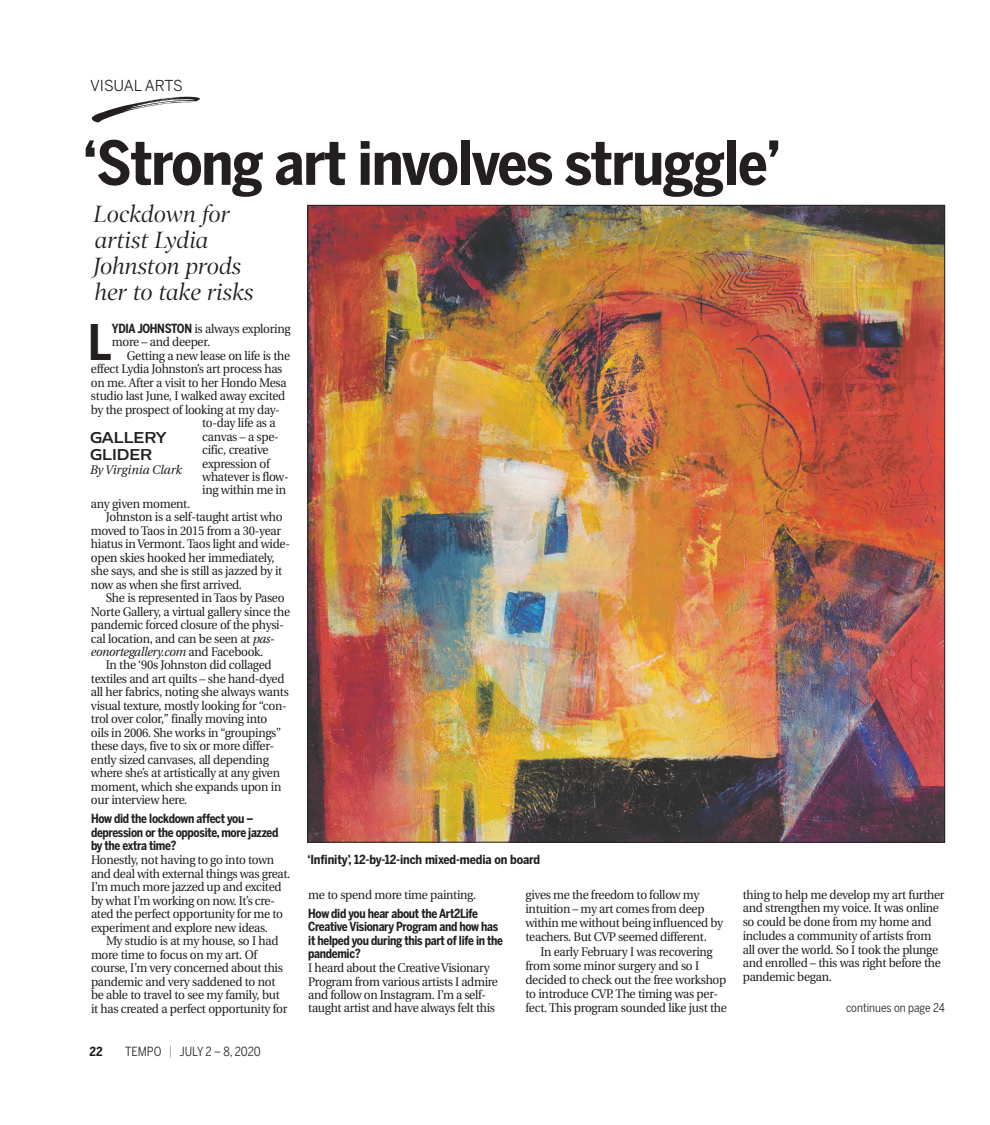
<style>
.page{position:relative;width:990px;height:1125px;background:#fff}
.page>*{position:absolute;margin:0;border:0;box-sizing:border-box;transform-origin:0 0}
.t1{font:700 60px "Benton Sans Condensed";letter-spacing:-.02em;color:#231f20}
.t2{font:700 48.62px "Benton Sans Condensed";color:#231f20;scale:.95 1}
.t3{font:italic 23.75px/26.2px "Poynter OS Disp";color:#231f20}
.t4{font:500 15px/16.2px "Blanc";color:#231f20;scale:1.1 1}
.t5{font:15px "Benton Sans";letter-spacing:-.01em;color:#231f20}
.t6{font:12.5px/13.5px "Utopia";letter-spacing:-.025em;color:#231f20;scale:.95 1}
.t7{font:700 12.5px/13.4px "Benton Sans Condensed";letter-spacing:-.025em;color:#231f20;scale:.95 1}
.t8{font:700 12.5px "Benton Sans Condensed";letter-spacing:-.025em;color:#231f20}
.t9{font:italic 12.5px "Utopia";letter-spacing:-.02em;color:#231f20;scale:.95 1}
.t10{font:12.5px "Benton Sans Condensed";color:#231f20}
.t11{font:italic 12.5px "Utopia";color:#231f20}
.t12{font:11.88px "Benton Sans Condensed";color:#231f20}
.s1{font-family:"Benton Sans Condensed";font-weight:700}
.s2{font-style:italic}
.s3{font-style:normal}
.s4{color:#919396}
</style>
<div class="page">
<svg style="left:92px;top:96px;width:108px;height:27px"></svg>
<img style="left:310px;top:207px;width:633px;height:633px">
<p class="t5" style="left:90px;top:76px;width:94px">VISUAL ARTS</p>
<h1 class="t1" style="left:83px;top:126px;width:700px">‘Strong art involves struggle’</h1>
<h3 class="t3" style="left:93px;top:200px;width:162px">Lockdown for artist Lydia<br>Johnston prods her to take risks</h3>
<h2 class="t2" style="left:88px;top:312px;width:26px">L</h2>
<p class="t6" style="left:112px;top:322px;width:190px"><span class="s1">YDIA JOHNSTON</span> is always exploring more – and deeper.</p>
<p class="t6" style="left:127px;top:349px;width:173px">Getting a new lease on life is the</p>
<p class="t6" style="left:91px;top:363px;width:203px">effect Lydia Johnston’s art process has</p>
<p class="t6" style="left:91px;top:376px;width:208px">on me. After a visit to her Hondo Mesa</p>
<p class="t6" style="left:91px;top:389px;width:206px">studio last June, I walked away excited</p>
<p class="t6" style="left:91px;top:403px;width:200px">by the prospect of looking at my day-</p>
<p class="t6" style="left:202px;top:416px;width:79px">to-day life as a</p>
<p class="t6" style="left:202px;top:430px;width:82px">canvas – a spe-</p>
<p class="t6" style="left:202px;top:443px;width:72px">cific, creative</p>
<p class="t6" style="left:202px;top:457px;width:73px">expression of</p>
<p class="t6" style="left:202px;top:470px;width:93px">whatever is flow-</p>
<p class="t6" style="left:202px;top:484px;width:90px">ing within me in</p>
<p class="t6" style="left:91px;top:497px;width:106px">any given moment.</p>
<p class="t6" style="left:106px;top:511px;width:188px">Johnston is a self-taught artist who</p>
<p class="t6" style="left:91px;top:524px;width:202px">moved to Taos in 2015 from a 30-year</p>
<p class="t6" style="left:91px;top:538px;width:211px">hiatus in Vermont. Taos light and wide-</p>
<p class="t6" style="left:91px;top:551px;width:195px">open skies hooked her immediately,</p>
<p class="t6" style="left:91px;top:564px;width:203px">she says, and she is still as jazzed by it</p>
<p class="t6" style="left:91px;top:578px;width:161px">now as when she first arrived.</p>
<p class="t6" style="left:106px;top:591px;width:189px">She is represented in Taos by Paseo</p>
<p class="t6" style="left:91px;top:605px;width:211px">Norte Gallery, a virtual gallery since the</p>
<p class="t6" style="left:91px;top:618px;width:205px">pandemic forced closure of the physi-</p>
<p class="t6" style="left:91px;top:632px;width:195px">cal location, and can be seen at <span class="s2">pas-</span></p>
<p class="t9" style="left:91px;top:645px;width:183px">eonortegallery.com <span class="s3">and Facebook.</span></p>
<p class="t6" style="left:106px;top:659px;width:176px">In the ‘90s Johnston did collaged</p>
<p class="t6" style="left:91px;top:672px;width:205px">textiles and art quilts – she hand-dyed</p>
<p class="t6" style="left:91px;top:686px;width:210px">all her fabrics, noting she always wants</p>
<p class="t6" style="left:91px;top:699px;width:208px">visual texture, mostly looking for “con-</p>
<p class="t6" style="left:91px;top:713px;width:187px">trol over color,” finally moving into</p>
<p class="t6" style="left:91px;top:726px;width:202px">oils in 2006. She works in “groupings”</p>
<p class="t6" style="left:91px;top:739px;width:194px">these days, five to six or more differ-</p>
<p class="t6" style="left:91px;top:753px;width:189px">ently sized canvases, all depending</p>
<p class="t6" style="left:91px;top:766px;width:200px">where she’s at artistically at any given</p>
<p class="t6" style="left:91px;top:780px;width:202px">moment, which she expands upon in</p>
<p class="t6" style="left:91px;top:793px;width:103px">our interview here.</p>
<p class="t7" style="left:91px;top:812px;width:199px">How did the lockdown affect you – depression or the opposite, more jazzed by the extra time?</p>
<p class="t6" style="left:91px;top:854px;width:211px">Honestly, not having to go into town and deal with external things was great.<br>I’m much more jazzed up and excited by what I’m working on now. It’s cre&shy;ated the perfect opportunity for me to experiment and explore new ideas.</p>
<p class="t6" style="left:91px;top:934px;width:208px;text-indent:15px">My studio is at my house, so I had more time to focus on my art. Of course, I’m very concerned about this pandemic and very saddened to not be able to travel to see my family, but it has created a perfect opportunity for</p>
<p class="t4" style="left:90px;top:430px;width:71px">GALLERY<br>GLIDER</p>
<p class="t11" style="left:90px;top:463px;width:93px">By Virginia Clark</p>
<p class="t8" style="left:89px;top:1044px;width:15px">22</p>
<p class="t10" style="left:125px;top:1044px;width:137px">TEMPO <span class="s4">|</span> JULY 2 – 8, 2020</p>
<p class="t8" style="left:308px;top:852px;width:234px">‘Infinity’, 12-by-12-inch mixed-media on board</p>
<p class="t6" style="left:308px;top:888px;width:178px">me to spend more time painting.</p>
<p class="t7" style="left:308px;top:907px;width:207px">How did you hear about the Art2Life<br>Creative Visionary Program and how has it helped you during this part of life in the pandemic?</p>
<p class="t6" style="left:308px;top:961px;width:201px">I heard about the Creative Visionary Program from various artists I admire and follow on Instagram. I’m a self&shy;taught artist and have always felt this</p>
<p class="t6" style="left:526px;top:888px;width:209px;line-height:14.2px">gives me the freedom to follow my intuition – my art comes from deep within me without being influenced by teachers. But CVP seemed different.</p>
<p class="t6" style="left:526px;top:945px;width:214px;line-height:14.2px;text-indent:15px">In early February I was recovering from some minor surgery and so I decided to check out the free workshop to introduce CVP. The timing was per&shy;fect. This program sounded like just the</p>
<p class="t6" style="left:743px;top:888px;width:214px">thing to help me develop my art further and strengthen my voice. It was online so could be done from my home and includes a community of artists from all over the world. So I took the plunge and enrolled – this was right before the pandemic began.</p>
<p class="t12" style="left:846px;top:1001px;width:100px">continues on page 24</p>
</div>
